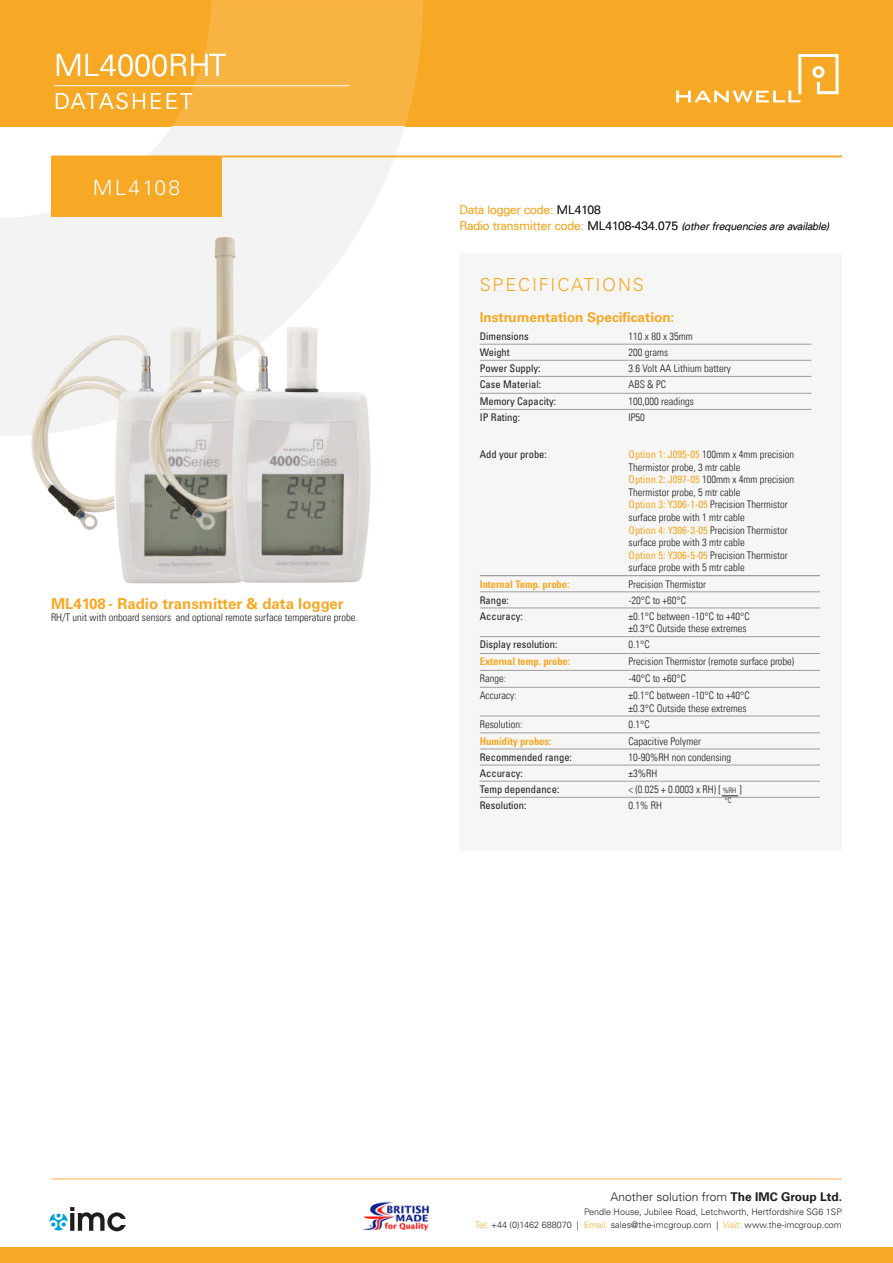
<style>
.page{position:relative;width:893px;height:1263px;background:#fff}
.page>*{position:absolute;margin:0;border:0;box-sizing:border-box;transform-origin:0 0}
.t1{font:300 30.6px "Univers LT Pro 45";color:#fff}
.t2{font:300 22.05px "Univers LT Pro 45";letter-spacing:.075em;color:#fff}
.t3{font:300 21px "Univers LT Pro 45";letter-spacing:.1em;color:#fff}
.t4{font:300 18px "Univers LT Pro 45";letter-spacing:.1em;color:#f7a824}
.t5{font:700 15px "Univers LT Pro 65";color:#f7a824}
.t6{font:700 13.5px "Univers LT Pro 65";color:#f7a824}
.t7{font:300 12px "Univers LT Pro 45";color:#1d1d1b}
.t8{font:300 12px "Univers LT Pro 45";color:#f7a824}
.t9{font:10.5px/12.6px "Univers Com 47 Light Cond";color:#1d1d1b}
.t10{font:condensed 10.5px "Univers LT Pro";color:#1d1d1b}
.t11{font:italic 300 10.5px "Univers LT Pro 45";color:#1d1d1b}
.t12{font:700 condensed 10.5px "Univers LT Pro";color:#f7a824}
.t13{font:300 9px/13.5px "Univers LT Pro 45";color:#1d1d1b;text-align:right}
.t14{font:7.5px/10.2px "Univers Com 47 Light Cond";color:#1d1d1b}
.s1{color:#1d1d1b}
.s2{font-style:normal;font-size:12px;color:#f7a824}
.s3{font-style:normal;font-size:12px}
.s4{font-family:"Univers LT Pro";font-stretch:condensed;color:#f7a824}
.s5{font-family:"Univers LT Pro 65";font-weight:700}
.s6{color:#f7a824}
</style>
<div class="page">
<div style="left:0;top:0;width:893px;height:126px;background:#f7a824"></div>
<svg style="left:676px;top:54px;width:163px;height:48px"></svg>
<svg style="left:54px;top:0;width:369px;height:126px;fill:#f8b443"></svg>
<svg style="left:0;top:126px;width:423px;height:310px"></svg>
<div style="left:0;top:1248px;width:893px;height:15px;background:#f7a824"></div>
<img style="left:362px;top:1201px;width:68px;height:30px">
<svg style="left:50px;top:1207px;width:76px;height:24px"></svg>
<hr style="left:51px;top:1178px;width:791px;height:2px;background:#fccc86">
<img style="left:26px;top:226px;width:115px;height:358px">
<hr style="left:51px;top:156px;width:791px;height:1px;background:#f7a824">
<div style="left:51px;top:157px;width:170px;height:60px;background:#f7a824"></div>
<div style="left:460px;top:253px;width:382px;height:597px;background:#f6f6f6"></div>
<hr style="left:480px;top:344px;width:149px;height:1px;background:#9d9d9d">
<hr style="left:629px;top:344px;width:182px;height:1px;background:#9d9d9d">
<hr style="left:480px;top:360px;width:149px;height:1px;background:#9d9d9d">
<hr style="left:629px;top:360px;width:182px;height:1px;background:#9d9d9d">
<hr style="left:480px;top:376px;width:149px;height:1px;background:#9d9d9d">
<hr style="left:629px;top:376px;width:182px;height:1px;background:#9d9d9d">
<hr style="left:480px;top:393px;width:149px;height:1px;background:#9d9d9d">
<hr style="left:629px;top:393px;width:182px;height:1px;background:#9d9d9d">
<hr style="left:480px;top:409px;width:149px;height:1px;background:#9d9d9d">
<hr style="left:629px;top:409px;width:182px;height:1px;background:#9d9d9d">
<hr style="left:480px;top:591px;width:149px;height:1px;background:#9d9d9d">
<hr style="left:629px;top:591px;width:191px;height:1px;background:#9d9d9d">
<hr style="left:480px;top:608px;width:149px;height:1px;background:#9d9d9d">
<hr style="left:629px;top:608px;width:191px;height:1px;background:#9d9d9d">
<hr style="left:480px;top:636px;width:149px;height:1px;background:#9d9d9d">
<hr style="left:629px;top:636px;width:191px;height:1px;background:#9d9d9d">
<hr style="left:480px;top:653px;width:149px;height:1px;background:#9d9d9d">
<hr style="left:629px;top:653px;width:191px;height:1px;background:#9d9d9d">
<hr style="left:480px;top:670px;width:149px;height:1px;background:#9d9d9d">
<hr style="left:629px;top:670px;width:191px;height:1px;background:#9d9d9d">
<hr style="left:480px;top:687px;width:149px;height:1px;background:#9d9d9d">
<hr style="left:629px;top:687px;width:191px;height:1px;background:#9d9d9d">
<hr style="left:480px;top:716px;width:149px;height:1px;background:#9d9d9d">
<hr style="left:629px;top:716px;width:191px;height:1px;background:#9d9d9d">
<hr style="left:480px;top:733px;width:149px;height:1px;background:#9d9d9d">
<hr style="left:629px;top:733px;width:191px;height:1px;background:#9d9d9d">
<hr style="left:480px;top:749px;width:149px;height:1px;background:#9d9d9d">
<hr style="left:629px;top:749px;width:191px;height:1px;background:#9d9d9d">
<hr style="left:480px;top:765px;width:149px;height:1px;background:#9d9d9d">
<hr style="left:629px;top:765px;width:191px;height:1px;background:#9d9d9d">
<hr style="left:480px;top:781px;width:149px;height:1px;background:#9d9d9d">
<hr style="left:629px;top:781px;width:191px;height:1px;background:#9d9d9d">
<hr style="left:480px;top:797px;width:149px;height:1px;background:#9d9d9d">
<hr style="left:629px;top:797px;width:191px;height:1px;background:#9d9d9d">
<hr style="left:480px;top:575px;width:149px;height:1px;background:#878787">
<hr style="left:629px;top:575px;width:191px;height:1px;background:#878787">
<img style="left:141px;top:207px;width:231px;height:377px">
<svg style="left:722px;top:795px;width:16px;height:1px"></svg>
<h1 class="t1" style="left:54px;top:47px;width:174px">ML4000RHT</h1>
<h2 class="t2" style="left:54px;top:88px;width:140px">DATASHEET</h2>
<h3 class="t3" style="left:93px;top:175px;width:89px">ML4108</h3>
<h3 class="t5" style="left:51px;top:594px;width:294px">ML4108 - Radio transmitter &amp; data logger</h3>
<p class="t9" style="left:51px;top:611px;width:308px">RH/T unit with onboard sensors and optional remote surface temperature probe.</p>
<p class="t8" style="left:460px;top:202px;width:143px">Data logger code: <span class="s1">ML4108</span></p>
<p class="t11" style="left:460px;top:220px;width:371px"><span class="s2">Radio transmitter code:</span> <span class="s3">ML4108-434.075</span> (other frequencies are available)</p>
<h3 class="t4" style="left:480px;top:273px;width:166px">SPECIFICATIONS</h3>
<p class="t6" style="left:480px;top:309px;width:196px">Instrumentation Specification:</p>
<p class="t10" style="left:480px;top:329px;width:50px">Dimensions</p>
<p class="t9" style="left:629px;top:330px;width:66px">110 x 80 x 35mm</p>
<p class="t10" style="left:480px;top:346px;width:32px">Weight</p>
<p class="t9" style="left:629px;top:346px;width:41px">200 grams</p>
<p class="t10" style="left:480px;top:362px;width:62px">Power Supply:</p>
<p class="t9" style="left:629px;top:362px;width:104px">3.6 Volt AA Lithium battery</p>
<p class="t10" style="left:480px;top:378px;width:63px">Case Material:</p>
<p class="t9" style="left:629px;top:378px;width:39px">ABS &amp; PC</p>
<p class="t10" style="left:480px;top:395px;width:78px">Memory Capacity:</p>
<p class="t9" style="left:629px;top:395px;width:67px">100,000 readings</p>
<p class="t10" style="left:480px;top:411px;width:42px">IP Rating:</p>
<p class="t9" style="left:629px;top:411px;width:18px">IP50</p>
<p class="t9" style="left:633px;top:330px;width:6px">5</p>
<p class="t9" style="left:656px;top:330px;width:24px">8 50</p>
<p class="t9" style="left:629px;top:346px;width:15px">485</p>
<p class="t9" style="left:636px;top:411px;width:11px">65</p>
<p class="t10" style="left:480px;top:448px;width:69px">Add your probe:</p>
<p class="t9" style="left:629px;top:448px;width:167px"><span class="s4">Option 1: J095-05</span> 100mm x 4mm precision Thermistor probe, 3 mtr cable<br><span class="s4">Option 2: J097-05</span> 100mm x 4mm precision Thermistor probe, 5 mtr cable<br><span class="s4">Option 3: Y306-1-05</span> Precision Thermistor surface probe with 1 mtr cable<br><span class="s4">Option 4: Y306-3-05</span> Precision Thermistor surface probe with 3 mtr cable<br><span class="s4">Option 5: Y306-5-05</span> Precision Thermistor surface probe with 5 mtr cable</p>
<p class="t12" style="left:480px;top:577px;width:91px">Internal Temp. probe:</p>
<p class="t9" style="left:629px;top:577px;width:79px">Precision Thermistor</p>
<p class="t10" style="left:480px;top:593px;width:31px">Range:</p>
<p class="t9" style="left:629px;top:594px;width:59px">-20°C to +60°C</p>
<p class="t10" style="left:480px;top:609px;width:45px">Accuracy:</p>
<p class="t9" style="left:629px;top:610px;width:123px">±0.1°C between -10°C to +40°C ±0.3°C Outside these extremes</p>
<p class="t10" style="left:480px;top:638px;width:79px">Display resolution:</p>
<p class="t9" style="left:629px;top:638px;width:23px">0.1°C</p>
<p class="t12" style="left:480px;top:655px;width:92px">External temp. probe:</p>
<p class="t9" style="left:629px;top:655px;width:167px">Precision Thermistor (remote surface probe)</p>
<p class="t9" style="left:480px;top:672px;width:28px">Range:</p>
<p class="t9" style="left:629px;top:672px;width:59px">-40°C to +60°C</p>
<p class="t9" style="left:480px;top:689px;width:38px">Accuracy:</p>
<p class="t9" style="left:629px;top:689px;width:123px">±0.1°C between -10°C to +40°C ±0.3°C Outside these extremes</p>
<p class="t9" style="left:480px;top:718px;width:44px">Resolution:</p>
<p class="t9" style="left:629px;top:718px;width:23px">0.1°C</p>
<p class="t12" style="left:480px;top:734px;width:73px">Humidity probes:</p>
<p class="t9" style="left:629px;top:735px;width:74px">Capacitive Polymer</p>
<p class="t10" style="left:480px;top:750px;width:94px">Recommended range:</p>
<p class="t9" style="left:629px;top:751px;width:104px">10-90%RH non condensing</p>
<p class="t10" style="left:480px;top:766px;width:45px">Accuracy:</p>
<p class="t9" style="left:629px;top:767px;width:30px">±3%RH</p>
<p class="t10" style="left:480px;top:783px;width:81px">Temp dependance:</p>
<p class="t9" style="left:629px;top:783px;width:94px">&lt; (0.025 + 0.0003 x RH) [</p>
<p class="t9" style="left:739px;top:783px;width:4px">]</p>
<p class="t10" style="left:480px;top:799px;width:48px">Resolution:</p>
<p class="t9" style="left:629px;top:799px;width:35px">0.1% RH</p>
<p class="t14" style="left:723px;top:785px;width:15px">%RH °C</p>
<p class="t7" style="left:610px;top:1189px;width:233px">Another solution from <span class="s5">The IMC Group Ltd.</span></p>
<p class="t13" style="left:475px;top:1204px;width:368px">Pendle House, Jubilee Road, Letchworth, Hertfordshire SG6 1SP<br><span class="s6">Tel:</span> +44 (0)1462 688070 | <span class="s6">Email:</span> sales@the-imcgroup.com | <span class="s6">Visit:</span> www.the-imcgroup.com</p>
</div>
